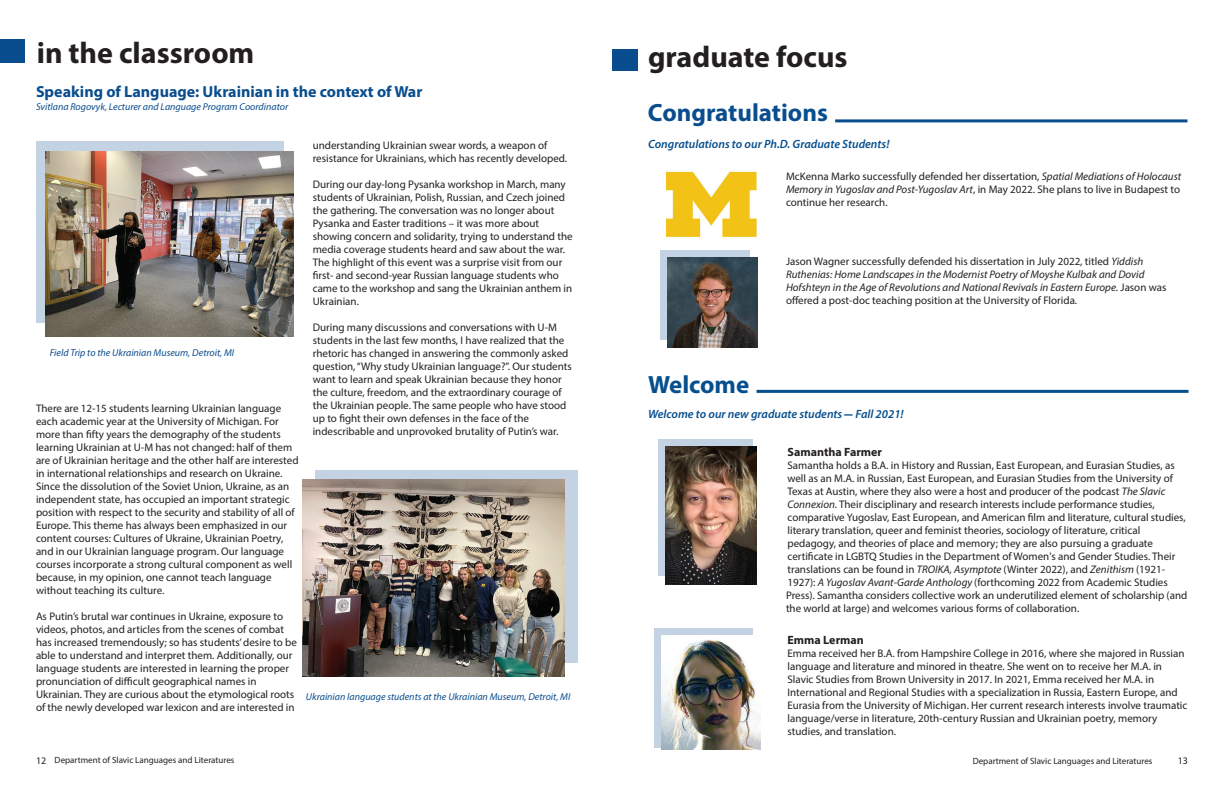
<style>
.page{position:relative;width:1224px;height:792px;background:#fff}
.page>*{position:absolute;margin:0;border:0;box-sizing:border-box;transform-origin:0 0}
.t1{font:700 30px "Myriad Pro";color:#231f20}
.t2{font:700 25px "Myriad Pro";color:#094d8e}
.t3{font:700 25px "Myriad Pro";color:#064f8e}
.t4{font:700 16px "Myriad Pro";color:#094d8e}
.t5{font:italic 600 12px "Myriad Pro";color:#064f8e}
.t6{font:700 12px "Myriad Pro";color:#231f20}
.t7{font:11px/13px "Myriad Pro";color:#231f20}
.t8{font:italic 11px/13px "Myriad Pro";color:#231f20}
.t9{font:italic 10px "Myriad Pro";color:#094d8e}
.t10{font:10px "Myriad Pro";color:#231f20}
.t11{font:9px "Myriad Pro";color:#231f20}
.s1{color:#064f8e}
.s2{font-style:italic}
.s3{font-style:normal}
.s4{font-family:"Franklin Gothic URW Dem";font-weight:400;font-style:normal}
.s5{font-size:10px}
</style>
<div class="page">
<div style="left:654px;top:628px;width:98px;height:119px;background:#c3d3e4"></div>
<div style="left:658px;top:439px;width:94px;height:136px;background:linear-gradient(to right,#c3d3e4,#c3d3e4)"></div>
<div style="left:612px;top:49px;width:26px;height:22px;background:#094d8e"></div>
<img style="left:666px;top:171px;width:90px;height:67px">
<img style="left:661px;top:635px;width:100px;height:115px">
<img style="left:665px;top:447px;width:92px;height:137px">
<div style="left:316px;top:470px;width:262px;height:192px;background:#c3d3e4"></div>
<hr style="left:835px;top:119px;width:352px;height:3px;background:#094d8e">
<hr style="left:757px;top:390px;width:432px;height:3px;background:#04508e">
<div style="left:660px;top:250px;width:90px;height:90px;background:linear-gradient(to right,#c3d3e4,#c3d3e4)"></div>
<img style="left:668px;top:257px;width:90px;height:90px">
<div style="left:0;top:40px;width:24px;height:23px;background:#094d8e"></div>
<img style="left:303px;top:480px;width:262px;height:196px">
<div style="left:36px;top:141px;width:248px;height:182px;background:#c3d3e4"></div>
<img style="left:46px;top:151px;width:248px;height:185px">
<h1 class="t1" style="left:37px;top:33px;width:219px">in the classroom</h1>
<h3 class="t4" style="left:36px;top:81px;width:388px">Speaking of Language: Ukrainian in the context of War</h3>
<p class="t9" style="left:36px;top:100px;width:254px">Svitlana Rogovyk, Lecturer and Language Program Coordinator</p>
<p class="t9" style="left:50px;top:346px;width:186px">Field Trip to the Ukrainian Museum, Detroit, MI</p>
<p class="t7" style="left:36px;top:402px;width:264px">There are 12-15 students learning Ukrainian language each academic year at the University of Michigan. For more than fifty years the demography of the students learning Ukrainian at U-M has not changed: half of them are of Ukrainian heritage and the other half are interested in international relationships and research on Ukraine.<br>Since the dissolution of the Soviet Union, Ukraine, as an independent state, has occupied an important strategic position with respect to the security and stability of all of Europe. This theme has always been emphasized in our content courses: Cultures of Ukraine, Ukrainian Poetry, and in our Ukrainian language program. Our language courses incorporate a strong cultural component as well because, in my opinion, one cannot teach language without teaching its culture.</p>
<p class="t7" style="left:36px;top:610px;width:262px">As Putin’s brutal war continues in Ukraine, exposure to videos, photos, and articles from the scenes of combat has increased tremendously; so has students’ desire to be able to understand and interpret them. Additionally, our language students are interested in learning the proper pronunciation of difficult geographical names in Ukrainian. They are curious about the etymological roots of the newly developed war lexicon and are interested in</p>
<p class="t7" style="left:313px;top:139px;width:256px">understanding Ukrainian swear words, a weapon of resistance for Ukrainians, which has recently developed.</p>
<p class="t7" style="left:313px;top:178px;width:261px">During our day-long Pysanka workshop in March, many students of Ukrainian, Polish, Russian, and Czech joined the gathering. The conversation was no longer about Pysanka and Easter traditions – it was more about showing concern and solidarity, trying to understand the media coverage students heard and saw about the war.<br>The highlight of this event was a surprise visit from our first- and second-year Russian language students who came to the workshop and sang the Ukrainian anthem in Ukrainian.</p>
<p class="t7" style="left:313px;top:321px;width:261px">During many discussions and conversations with U-M students in the last few months, I have realized that the rhetoric has changed in answering the commonly asked question, “Why study Ukrainian language?”. Our students want to learn and speak Ukrainian because they honor the culture, freedom, and the extraordinary courage of the Ukrainian people. The same people who have stood up to fight their own defenses in the face of the indescribable and unprovoked brutality of Putin’s war.</p>
<p class="t9" style="left:306px;top:690px;width:266px">Ukrainian language students at the Ukrainian Museum, Detroit, MI</p>
<h1 class="t1" style="left:648px;top:37px;width:201px">graduate focus</h1>
<h2 class="t2" style="left:648px;top:96px;width:181px">Congratulatio<span class="s1">ns</span></h2>
<p class="t5" style="left:648px;top:137px;width:243px">Congratulations to our Ph.D. Graduate Students!</p>
<p class="t7" style="left:786px;top:169px;width:397px;text-align:justify">McKenna Marko successfully defended her dissertation, <span class="s2">Spatial Mediations of Holocaust Memory in Yugoslav and Post-Yugoslav Art</span>, in May 2022. She plans to live in Budapest to continue her research.</p>
<h2 class="t3" style="left:648px;top:368px;width:103px">Welcome</h2>
<p class="t8" style="left:786px;top:255px;width:382px"><span class="s3">Jason Wagner successfully defended his dissertation in July 2022, titled</span> Yiddish Ruthenias: Home Landscapes in the Modernist Poetry of Moyshe Kulbak and Dovid Hofshteyn in the Age of Revolutions and National Revivals in Eastern Europe<span class="s3">. Jason was offered a post-doc teaching position at the University of Florida.</span></p>
<p class="t5" style="left:648px;top:406px;width:257px">Welcome to our new graduate students <span class="s4">—</span> Fall 2021!</p>
<p class="t6" style="left:788px;top:444px;width:96px">Samantha Farmer</p>
<p class="t7" style="left:786px;top:459px;width:403px">Samantha holds a B.A. in History and Russian, East European, and Eurasian Studies, as well as an M.A. in Russian, East European, and Eurasian Studies from the University of Texas at Austin, where they also were a host and producer of the podcast <span class="s2">The Slavic Connexion</span>. Their disciplinary and research interests include performance studies, comparative Yugoslav, East European, and American film and literature, cultural studies, literary translation, queer and feminist theories, sociology of literature, critical pedagogy, and theories of place and memory; they are also pursuing a graduate certificate in LGBTQ Studies in the Department of Women's and Gender Studies. Their translations can be found in <span class="s2">TROIKA, Asymptote</span> (Winter 2022), and <span class="s2">Zenithism</span> (1921- 1927): <span class="s2">A Yugoslav Avant-Garde Anthology</span> (forthcoming 2022 from Academic Studies Press). Samantha considers collective work an underutilized element of scholarship (and the world at large) and welcomes various forms of collaboration.</p>
<p class="t6" style="left:788px;top:632px;width:78px">Emma Lerman</p>
<p class="t7" style="left:788px;top:647px;width:402px">Emma received her B.A. from Hampshire College in 2016, where she majored in Russian language and literature and minored in theatre. She went on to receive her M.A. in Slavic Studies from Brown University in 2017. In 2021, Emma received her M.A. in International and Regional Studies with a specialization in Russia, Eastern Europe, and Eurasia from the University of Michigan. Her current research interests involve traumatic language/verse in literature, 20th-century Russian and Ukrainian poetry, memory studies, and translation.</p>
<p class="t11" style="left:36px;top:754px;width:200px"><span class="s5">12</span> Department of Slavic Languages and Literatures</p>
<p class="t11" style="left:973px;top:756px;width:181px">Department of Slavic Languages and Literatures</p>
<p class="t10" style="left:1178px;top:754px;width:12px">13</p>
</div>
